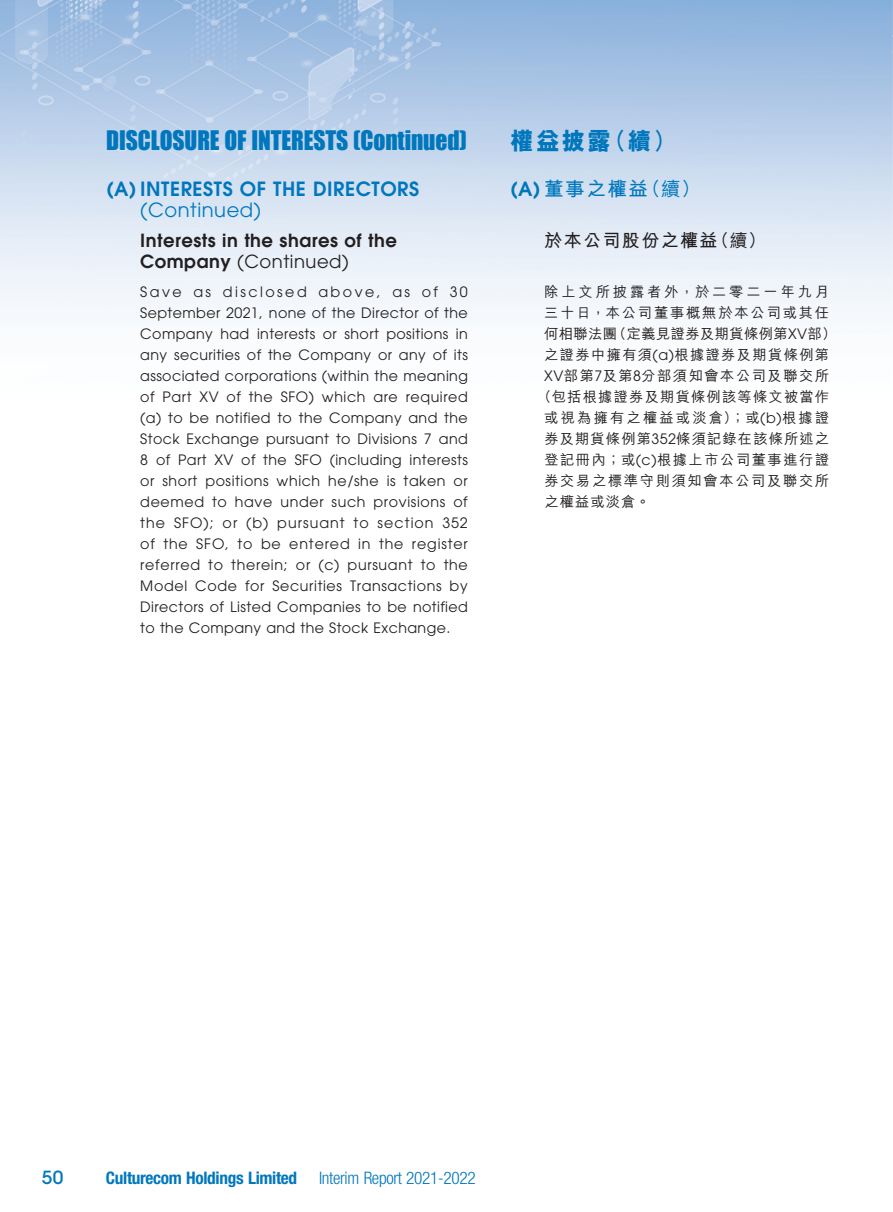
<style>
.page{position:relative;width:893px;height:1212px;background:#fff}
.page>*{position:absolute;margin:0;border:0;box-sizing:border-box;transform-origin:0 0}
.t1{font:24.75px "Impact";letter-spacing:-.005em;color:#0077bd;scale:.95 1}
.t2{font:800 24.75px "M Hei HK";color:#0077bd;scale:.95 1}
.t3{font:600 19.5px "Avant Garde";letter-spacing:.03em;color:#0077bd}
.t4{font:19.5px "Avant Garde";letter-spacing:.03em;color:#0077bd}
.t5{font:700 19.5px "M Hei HK";letter-spacing:.08em;color:#0077bd}
.t6{font:600 18px/21px "Avant Garde";letter-spacing:.03em;color:#231f20}
.t7{font:700 18px "M Hei HK";letter-spacing:.08em;color:#231f20}
.t8{font:500 18px "ITC Avant Garde Std";color:#0077bd}
.t9{font:700 condensed 17.25px "Helvetica Neue LT Std";letter-spacing:-.02em;color:#0077bd}
.t10{font:300 condensed 17.25px "Helvetica Neue LT Std";letter-spacing:-.02em;color:#0077bd}
.t11{font:14.25px/21px "Avant Garde";letter-spacing:.03em;color:#231f20;text-align:justify}
.t12{font:500 14.25px "M Hei HK";letter-spacing:.105em;color:#231f20}
.t13{font:500 14.25px "M Hei HK";letter-spacing:.03em;color:#231f20}
.t14{font:500 14.25px "M Hei HK";letter-spacing:.155em;color:#231f20}
.t15{font:500 14.25px "M Hei HK";letter-spacing:.08em;color:#231f20}
.t16{font:500 14.25px "M Hei HK";letter-spacing:.085em;color:#231f20}
.t17{font:500 14.25px "M Hei HK";letter-spacing:.13em;color:#231f20}
.t18{font:500 14.25px "M Hei HK";letter-spacing:.205em;color:#231f20}
.s1{font-weight:400}
.s2{font-family:"Avant Garde";font-weight:600}
.s3{font-weight:500}
.s4{font-family:"Avant Garde";font-weight:400}
</style>
<div class="page">
<img style="left:0;top:0;width:893px;height:312px">
<h1 class="t1" style="left:106px;top:121px;width:381px">DISCLOSURE OF INTERESTS (Continued)</h1>
<h2 class="t3" style="left:106px;top:176px;width:314px">(A) INTERESTS OF THE DIRECTORS</h2>
<h2 class="t4" style="left:140px;top:199px;width:122px">(Continued)</h2>
<p class="t6" style="left:140px;top:229px;width:258px">Interests in the shares of the<br>Company <span class="s1">(Continued)</span></p>
<p class="t11" style="left:140px;top:282px;width:329px">Save as disclosed above, as of 30<br>September 2021, none of the Director of the Company had interests or short positions in any securities of the Company or any of its associated corporations (within the meaning of Part XV of the SFO) which are required (a) to be notified to the Company and the Stock Exchange pursuant to Divisions 7 and 8 of Part XV of the SFO (including interests or short positions which he/she is taken or deemed to have under such provisions of the SFO); or (b) pursuant to section 352 of the SFO, to be entered in the register referred to therein; or (c) pursuant to the Model Code for Securities Transactions by Directors of Listed Companies to be notified to the Company and the Stock Exchange.</p>
<h1 class="t2" style="left:510px;top:124px;width:176px">權益披露（續）</h1>
<h2 class="t5" style="left:510px;top:175px;width:192px"><span class="s2">(A)</span> 董事之權益<span class="s3">（續）</span></h2>
<p class="t7" style="left:544px;top:227px;width:223px">於本公司股份之權益<span class="s3">（續）</span></p>
<p class="t18" style="left:544px;top:282px;width:286px">除上文所披露者外，於二零二一年九月</p>
<p class="t17" style="left:544px;top:303px;width:286px">三十日，本公司董事概無於本公司或其任</p>
<p class="t13" style="left:544px;top:324px;width:294px">何相聯法團（定義見證券及期貨條例第<span class="s4">XV</span>部）</p>
<p class="t12" style="left:544px;top:345px;width:286px">之證券中擁有須<span class="s4">(a)</span>根據證券及期貨條例第</p>
<p class="t12" style="left:544px;top:366px;width:286px"><span class="s4">XV</span>部第<span class="s4">7</span>及第<span class="s4">8</span>分部須知會本公司及聯交所</p>
<p class="t16" style="left:537px;top:387px;width:293px">（包括根據證券及期貨條例該等條文被當作</p>
<p class="t14" style="left:544px;top:408px;width:286px">或視為擁有之權益或淡倉）；或<span class="s4">(b)</span>根據證</p>
<p class="t15" style="left:544px;top:429px;width:286px">券及期貨條例第<span class="s4">352</span>條須記錄在該條所述之</p>
<p class="t12" style="left:544px;top:450px;width:286px">登記冊內；或<span class="s4">(c)</span>根據上市公司董事進行證</p>
<p class="t12" style="left:544px;top:471px;width:286px">券交易之標準守則須知會本公司及聯交所</p>
<p class="t12" style="left:544px;top:492px;width:107px">之權益或淡倉。</p>
<p class="t8" style="left:42px;top:1167px;width:23px">50</p>
<p class="t9" style="left:106px;top:1167px;width:193px">Culturecom Holdings Limited</p>
<p class="t10" style="left:319px;top:1168px;width:158px">Interim Report 2021-2022</p>
</div>
